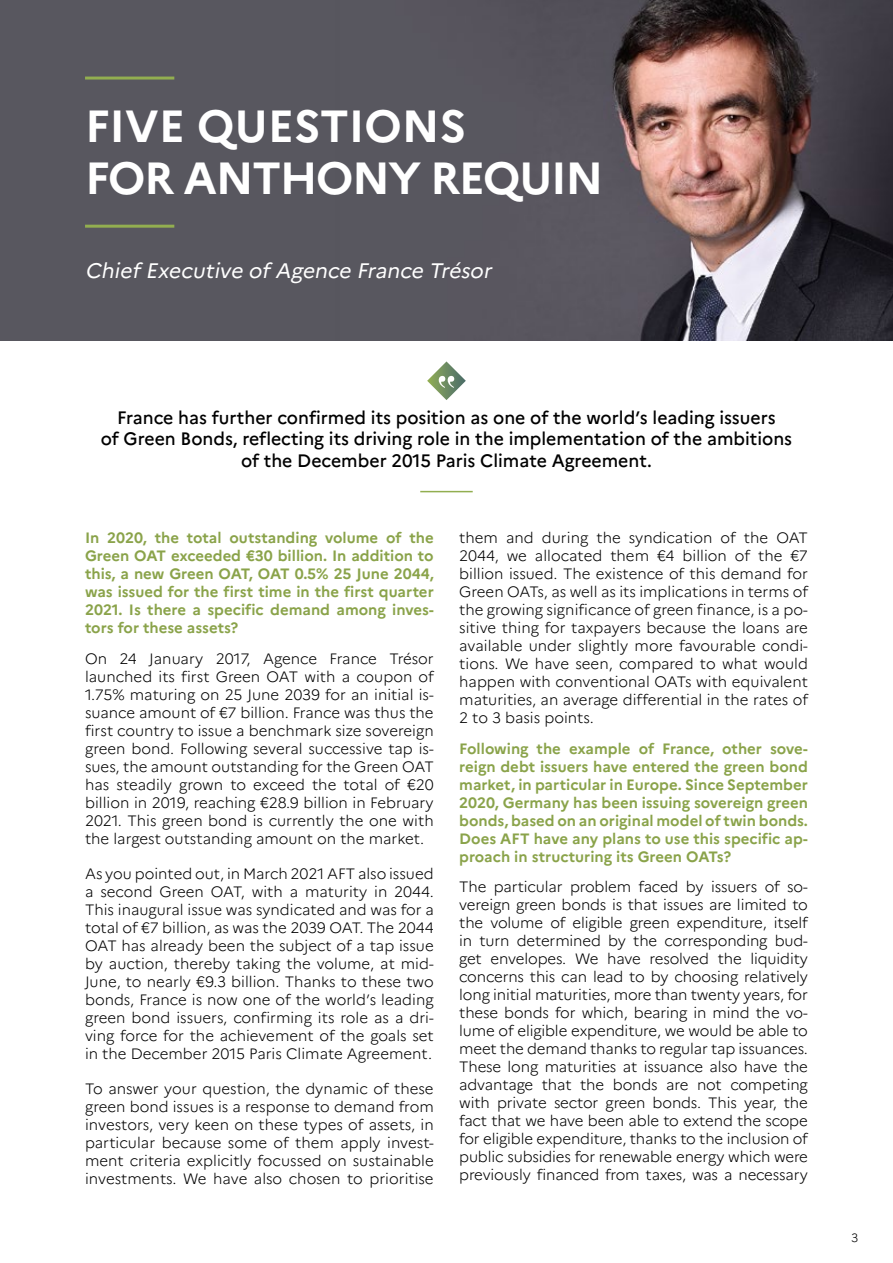
<style>
.page{position:relative;width:893px;height:1263px;background:#fff}
.page>*{position:absolute;margin:0;border:0;box-sizing:border-box;transform-origin:0 0}
.t1{font:700 45px/52.5px "Marianne";letter-spacing:-.025em;color:#fff}
.t2{font:italic 21px "Marianne";color:#fff}
.t3{font:500 18px/21.6px "Marianne";color:#000;text-align:center}
.t4{font:300 15px/18px "Marianne";color:#000;text-align:justify}
.t5{font:700 15px/18px "Marianne";color:#8aa34a;text-align:justify}
.t6{font:300 12px "Marianne";color:#000}
</style>
<div class="page">
<img style="left:0;top:0;width:893px;height:340px">
<hr style="left:85px;top:77px;width:89px;height:3px;background:#92ae50">
<hr style="left:85px;top:225px;width:89px;height:3px;background:#92ae50">
<hr style="left:420px;top:491px;width:53px;height:1px;background:#92ae50">
<svg style="left:427px;top:361px;width:39px;height:39px"></svg>
<h1 class="t1" style="left:85px;top:99px;width:520px">FIVE QUESTIONS<br>FOR ANTHONY REQUIN</h1>
<h2 class="t2" style="left:85px;top:258px;width:412px">Chief Executive of Agence France Trésor</h2>
<p class="t3" style="left:101px;top:406px;width:693px">France has further confirmed its position as one of the world’s leading issuers<br>of Green Bonds, reflecting its driving role in the implementation of the ambitions of the December 2015 Paris Climate Agreement.</p>
<p class="t5" style="left:85px;top:528px;width:350px">In 2020, the total outstanding volume of the Green OAT exceeded €30 billion. In addition to this, a new Green OAT, OAT 0.5% 25 June 2044, was issued for the first time in the first quarter 2021. Is there a specific demand among inves&shy;tors for these assets?</p>
<p class="t4" style="left:85px;top:649px;width:350px">On 24 January 2017, Agence France Trésor launched its first Green OAT with a coupon of 1.75% maturing on 25 June 2039 for an initial is&shy;suance amount of €7 billion. France was thus the first country to issue a benchmark size sovereign green bond. Following several successive tap is&shy;sues, the amount outstanding for the Green OAT has steadily grown to exceed the total of €20 billion in 2019, reaching €28.9 billion in February 2021. This green bond is currently the one with the largest outstanding amount on the market.</p>
<p class="t4" style="left:85px;top:864px;width:350px">As you pointed out, in March 2021 AFT also issued a second Green OAT, with a maturity in 2044.<br>This inaugural issue was syndicated and was for a total of €7 billion, as was the 2039 OAT. The 2044<br>OAT has already been the subject of a tap issue by auction, thereby taking the volume, at mid-June, to nearly €9.3 billion. Thanks to these two bonds, France is now one of the world’s leading green bond issuers, confirming its role as a dri&shy;ving force for the achievement of the goals set in the December 2015 Paris Climate Agreement.</p>
<p class="t4" style="left:85px;top:1079px;width:350px">To answer your question, the dynamic of these green bond issues is a response to demand from investors, very keen on these types of assets, in particular because some of them apply invest&shy;ment criteria explicitly focussed on sustainable investments. We have also chosen to prioritise</p>
<p class="t4" style="left:459px;top:528px;width:350px">them and during the syndication of the OAT 2044, we allocated them €4 billion of the €7 billion issued. The existence of this demand for Green OATs, as well as its implications in terms of the growing significance of green finance, is a po&shy;sitive thing for taxpayers because the loans are available under slightly more favourable condi&shy;tions. We have seen, compared to what would happen with conventional OATs with equivalent maturities, an average differential in the rates of 2 to 3 basis points.</p>
<p class="t5" style="left:459px;top:739px;width:350px">Following the example of France, other sove&shy;reign debt issuers have entered the green bond market, in particular in Europe. Since September 2020, Germany has been issuing sovereign green bonds, based on an original model of twin bonds.<br>Does AFT have any plans to use this specific ap&shy;proach in structuring its Green OATs?</p>
<p class="t4" style="left:459px;top:878px;width:350px">The particular problem faced by issuers of so&shy;vereign green bonds is that issues are limited to the volume of eligible green expenditure, itself in turn determined by the corresponding bud&shy;get envelopes. We have resolved the liquidity concerns this can lead to by choosing relatively long initial maturities, more than twenty years, for these bonds for which, bearing in mind the vo&shy;lume of eligible expenditure, we would be able to meet the demand thanks to regular tap issuances.<br>These long maturities at issuance also have the advantage that the bonds are not competing with private sector green bonds. This year, the fact that we have been able to extend the scope for eligible expenditure, thanks to the inclusion of public subsidies for renewable energy which were previously financed from taxes, was a necessary</p>
<p class="t6" style="left:851px;top:1230px;width:9px">3</p>
</div>
